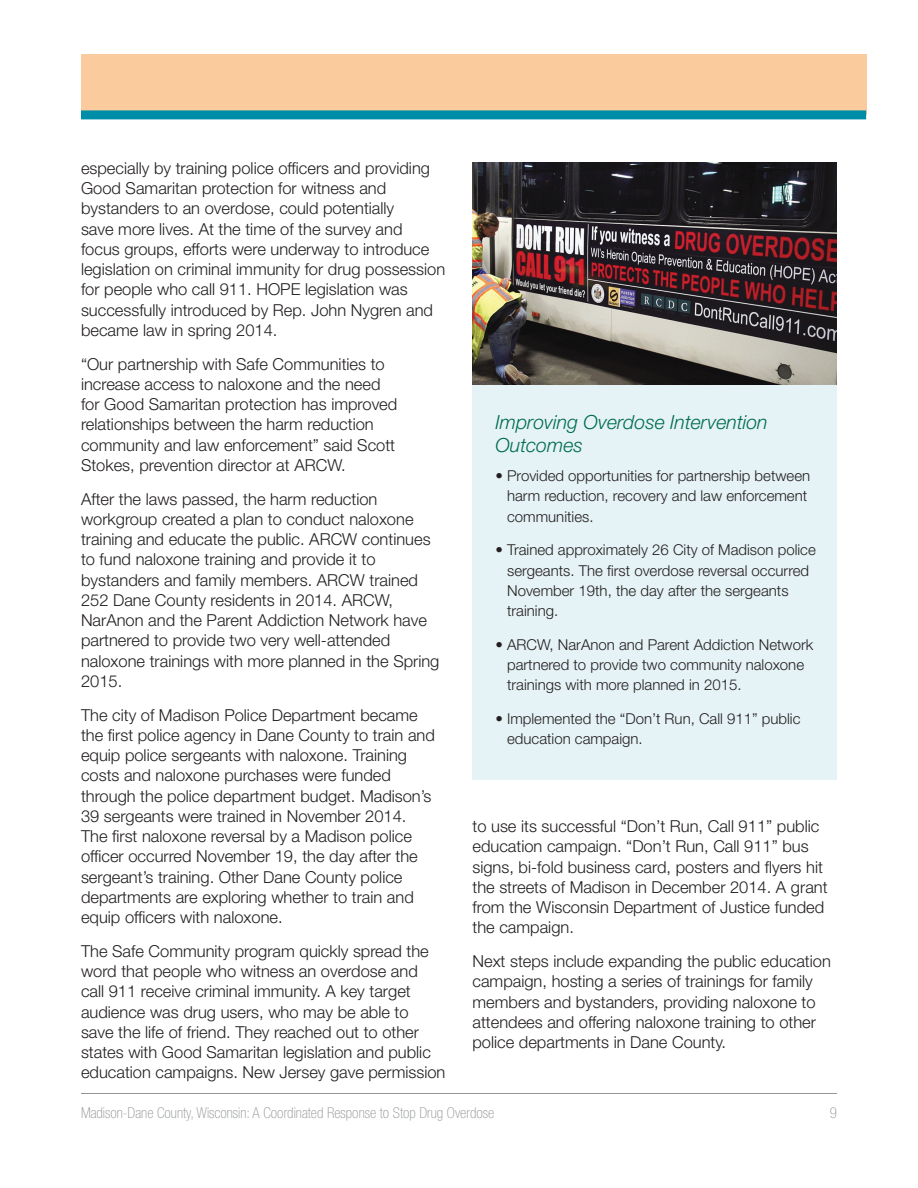
<style>
.page{position:relative;width:918px;height:1188px;background:#fff}
.page>*{position:absolute;margin:0;border:0;box-sizing:border-box;transform-origin:0 0}
.highlighted_subtitle{font:italic 300 19.5px/23.4px "Helvetica Neue LT Std";color:#006c55}
.body{font:300 16.5px/20.2px "Helvetica Neue LT Std";color:#231f20}
.body-2{font:300 15px/20.2px "Helvetica Neue LT Std";color:#231f20}
.t1{font:100 condensed 15px "Helvetica Neue LT Std";color:#939598}
</style>
<div class="page">
<div style="left:472px;top:385px;width:365px;height:395px;background:#e6f3f6"></div>
<div style="left:81px;top:54px;width:785px;height:61px;background:#facc9d"></div>
<div style="left:81px;top:110px;width:785px;height:9px;background:#008da8"></div>
<hr style="left:81px;top:1093px;width:756px;height:1px;background:#939598">
<img style="left:472px;top:162px;width:365px;height:223px">
<p class="body" style="left:81px;top:157px;width:366px">especially by training police officers and providing Good Samaritan protection for witness and bystanders to an overdose, could potentially<br>save more lives. At the time of the survey and focus groups, efforts were underway to introduce legislation on criminal immunity for drug possession for people who call 911. HOPE legislation was successfully introduced by Rep. John Nygren and became law in spring 2014.</p>
<p class="body" style="left:81px;top:353px;width:318px">“Our partnership with Safe Communities to increase access to naloxone and the need for Good Samaritan protection has improved relationships between the harm reduction community and law enforcement” said Scott Stokes, prevention director at ARCW.</p>
<p class="body" style="left:81px;top:488px;width:360px">After the laws passed, the harm reduction workgroup created a plan to conduct naloxone training and educate the public. ARCW continues to fund naloxone training and provide it to bystanders and family members. ARCW trained 252 Dane County residents in 2014. ARCW, NarAnon and the Parent Addiction Network have partnered to provide two very well-attended naloxone trainings with more planned in the Spring 2015.</p>
<p class="body" style="left:81px;top:704px;width:355px">The city of Madison Police Department became the first police agency in Dane County to train and equip police sergeants with naloxone. Training costs and naloxone purchases were funded through the police department budget. Madison’s 39 sergeants were trained in November 2014.<br>The first naloxone reversal by a Madison police officer occurred November 19, the day after the sergeant’s training. Other Dane County police departments are exploring whether to train and equip officers with naloxone.</p>
<p class="body" style="left:81px;top:940px;width:366px">The Safe Community program quickly spread the word that people who witness an overdose and<br>call 911 receive criminal immunity. A key target audience was drug users, who may be able to<br>save the life of friend. They reached out to other states with Good Samaritan legislation and public education campaigns. New Jersey gave permission</p>
<p class="highlighted_subtitle" style="left:495px;top:410px;width:274px">Improving Overdose Intervention<br>Outcomes</p>
<p class="body-2" style="left:507px;top:465px;width:305px;text-indent:-12px">• Provided opportunities for partnership between harm reduction, recovery and law enforcement communities.</p>
<p class="body-2" style="left:507px;top:540px;width:310px;text-indent:-12px">• Trained approximately 26 City of Madison police sergeants. The first overdose reversal occurred November 19th, the day after the sergeants training.</p>
<p class="body-2" style="left:507px;top:634px;width:308px;text-indent:-12px">• ARCW, NarAnon and Parent Addiction Network partnered to provide two community naloxone trainings with more planned in 2015.</p>
<p class="body-2" style="left:507px;top:708px;width:295px;text-indent:-12px">• Implemented the “Don’t Run, Call 911” public education campaign.</p>
<p class="body" style="left:472px;top:816px;width:357px">to use its successful “Don’t Run, Call 911” public education campaign. “Don’t Run, Call 911” bus signs, bi-fold business card, posters and flyers hit the streets of Madison in December 2014. A grant from the Wisconsin Department of Justice funded the campaign.</p>
<p class="body" style="left:472px;top:951px;width:360px">Next steps include expanding the public education campaign, hosting a series of trainings for family members and bystanders, providing naloxone to attendees and offering naloxone training to other police departments in Dane County.</p>
<p class="t1" style="left:81px;top:1104px;width:415px">Madison-Dane County, Wisconsin: A Coordinated Response to Stop Drug Overdose</p>
<p class="t1" style="left:830px;top:1104px;width:9px">9</p>
</div>
